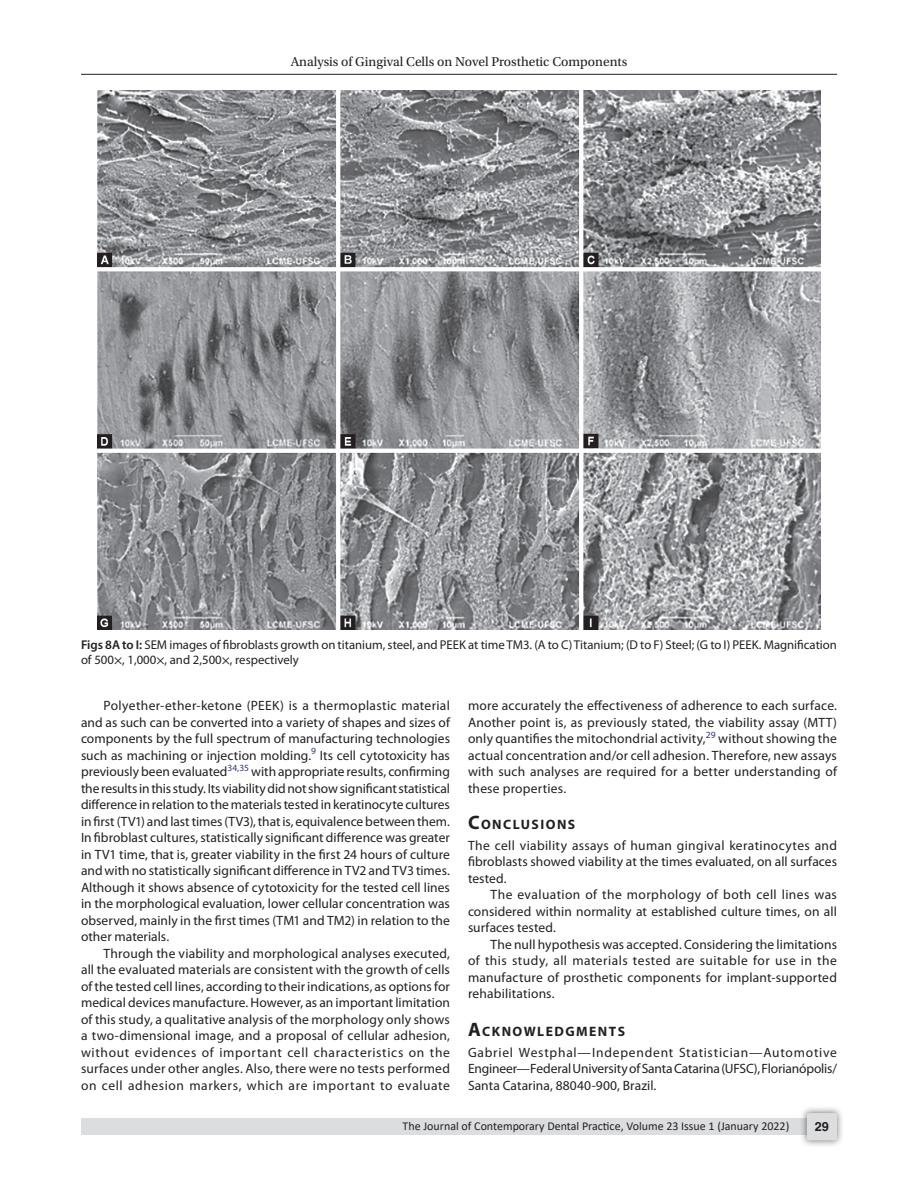
<style>
.page{position:relative;width:918px;height:1188px;background:#fff}
.page>*{position:absolute;margin:0;border:0;box-sizing:border-box;transform-origin:0 0}
.Head-1{font:700 13.65px "Myriad Pro";letter-spacing:.105em;color:#231f20}
.Para-Indent{font:13.5px/16.5px "Myriad Pro";letter-spacing:.015em;color:#231f20;text-align:justify}
.Para-NoIndent{font:13.5px/16.5px "Myriad Pro";color:#231f20;text-align:justify}
.t1{font:13.5px "Utopia Std";color:#231f20}
.FigCaption{font:12.75px/15.3px "Myriad Pro";color:#231f20}
.t2{font:700 12.75px "Helvetica LT Std";color:#231f20}
.t3{font:12px "Calibri";color:#231f20}
.s1{font-weight:600}
.s2{font-family:"STIX General"}
.s3{font-size:19.5px}
</style>
<div class="page">
<hr style="left:81px;top:74px;width:756px;height:1px;background:#231f20">
<div style="left:81px;top:1119px;width:756px;height:16px;background:#dcdddf"></div>
<div style="left:800px;top:1106px;width:44px;height:41px;background:#231f20;opacity:.61"></div>
<div style="left:807px;top:1113px;width:30px;height:27px;background:#dcdddf;border-radius:2px"></div>
<img style="left:97px;top:90px;width:724px;height:540px">
<p class="t1" style="left:291px;top:55px;width:338px">Analysis of Gingival Cells on Novel Prosthetic Components</p>
<p class="FigCaption" style="left:81px;top:636px;width:758px"><span class="s1">Figs 8A to I:</span> SEM images of fibroblasts growth on titanium, steel, and PEEK at time TM3. (A to C) Titanium; (D to F) Steel; (G to I) PEEK. Magnification of 500<span class="s2">×</span>, 1,000<span class="s2">×</span>, and 2,500<span class="s2">×</span>, respectively</p>
<p class="Para-Indent" style="left:81px;top:697px;width:371px;text-indent:22px">Polyether-ether-ketone (PEEK) is a thermoplastic material and as such can be converted into a variety of shapes and sizes of components by the full spectrum of manufacturing technologies such as machining or injection molding.<sup>9</sup> Its cell cytotoxicity has previously been evaluated<sup>34,35</sup> with appropriate results, confirming the results in this study. Its viability did not show significant statistical difference in relation to the materials tested in keratinocyte cultures in first (TV1) and last times (TV3), that is, equivalence between them.<br>In fibroblast cultures, statistically significant difference was greater in TV1 time, that is, greater viability in the first 24 hours of culture and with no statistically significant difference in TV2 and TV3 times.<br>Although it shows absence of cytotoxicity for the tested cell lines in the morphological evaluation, lower cellular concentration was observed, mainly in the first times (TM1 and TM2) in relation to the other materials.</p>
<p class="Para-Indent" style="left:81px;top:945px;width:371px;text-indent:22px">Through the viability and morphological analyses executed, all the evaluated materials are consistent with the growth of cells of the tested cell lines, according to their indications, as options for medical devices manufacture. However, as an important limitation of this study, a qualitative analysis of the morphology only shows a two-dimensional image, and a proposal of cellular adhesion, without evidences of important cell characteristics on the surfaces under other angles. Also, there were no tests performed on cell adhesion markers, which are important to evaluate</p>
<p class="Para-Indent" style="left:468px;top:697px;width:371px">more accurately the effectiveness of adherence to each surface.<br>Another point is, as previously stated, the viability assay (MTT) only quantifies the mitochondrial activity,<sup>29</sup> without showing the actual concentration and/or cell adhesion. Therefore, new assays with such analyses are required for a better understanding of these properties.</p>
<p class="Head-1" style="left:468px;top:815px;width:109px"><span class="s3">C</span>ONCLUSIONS</p>
<p class="Para-NoIndent" style="left:468px;top:837px;width:371px">The cell viability assays of human gingival keratinocytes and fibroblasts showed viability at the times evaluated, on all surfaces tested.</p>
<p class="Para-Indent" style="left:468px;top:886px;width:370px;text-indent:22px">The evaluation of the morphology of both cell lines was considered within normality at established culture times, on all surfaces tested.</p>
<p class="Para-Indent" style="left:468px;top:936px;width:371px;text-indent:22px">The null hypothesis was accepted. Considering the limitations of this study, all materials tested are suitable for use in the manufacture of prosthetic components for implant-supported rehabilitations.</p>
<p class="Head-1" style="left:468px;top:1022px;width:159px"><span class="s3">A</span>CKNOWLEDGMENTS</p>
<p class="Para-NoIndent" style="left:468px;top:1044px;width:371px">Gabriel Westphal—Independent Statistician—Automotive Engineer—Federal University of Santa Catarina (UFSC), Florianópolis/ Santa Catarina, 88040-900, Brazil.</p>
<p class="t3" style="left:403px;top:1117px;width:388px">The Journal of Contemporary Dental Practice, Volume 23 Issue 1 (January 2022)</p>
<p class="t2" style="left:815px;top:1119px;width:16px">29</p>
</div>
